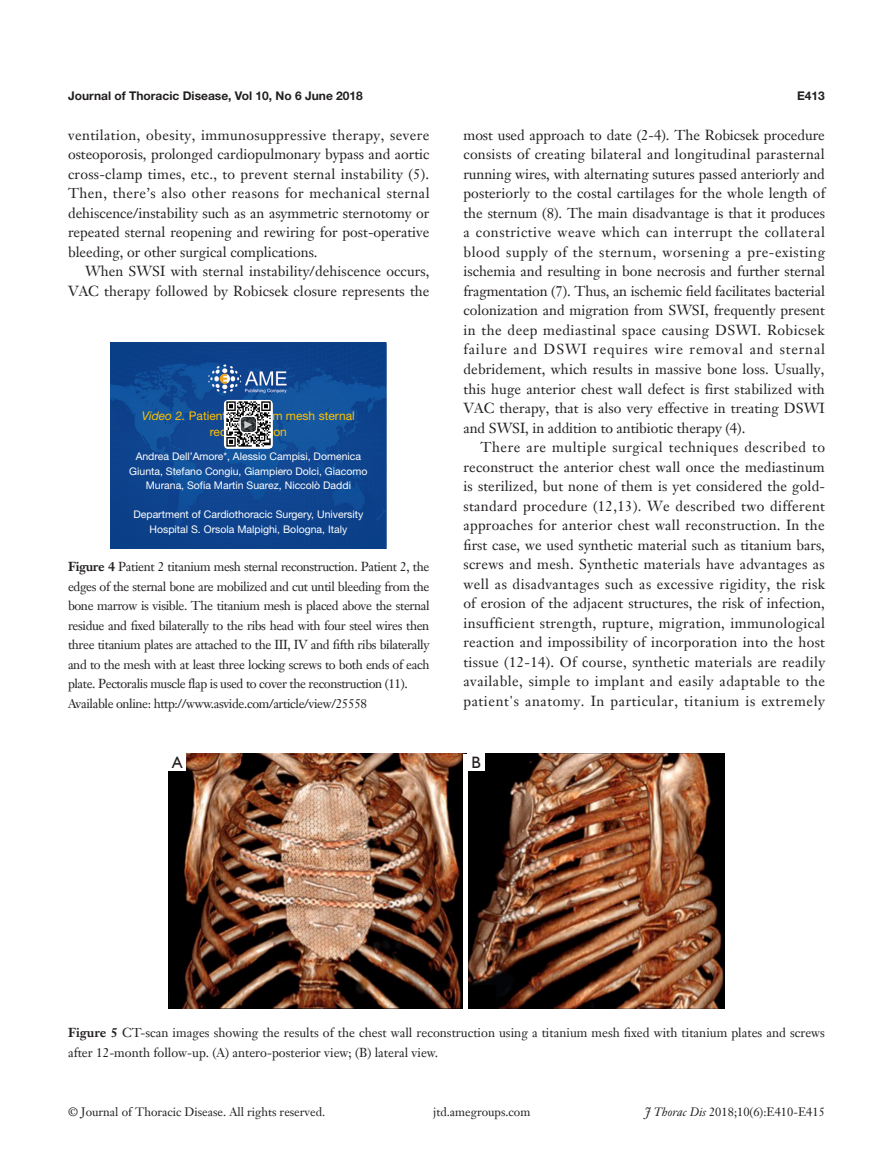
<style>
.page{position:relative;width:893px;height:1170px;background:#fff}
.page>*{position:absolute;margin:0;border:0;box-sizing:border-box;transform-origin:0 0}
.t1{font:16.5px "Humanist 521 BT";color:#231f20}
.t2{font:14.25px/19.5px "Janson Text LT";letter-spacing:.005em;color:#231f20;text-align:justify}
.t3{font:12.75px/19.5px "Janson Text LT";color:#231f20;text-align:justify}
.t4{font:12.75px "Janson Text LT";letter-spacing:-.03em;color:#231f20}
.t5{font:12px "Janson Text LT";color:#231f20}
.t6{font:700 12px "Helvetica Neue LT Pro";color:#231f20}
.t7{font:12px "Helvetica Neue LT Pro";color:#ffc000}
.t8{font:11.55px "Times New Roman";color:#fff}
.t9{font:10.5px/14.5px "Helvetica Neue LT Pro";color:#fff;text-align:center}
.s1{font-style:italic}
.s2{font-weight:700}
</style>
<div class="page">
<img style="left:169px;top:753px;width:555px;height:255px">
<div style="left:463px;top:753px;width:5px;height:255px;background:#fff"></div>
<div style="left:169px;top:753px;width:17px;height:17px;background:#fff"></div>
<div style="left:468px;top:753px;width:17px;height:17px;background:#fff"></div>
<img style="left:110px;top:342px;width:277px;height:207px">
<svg style="left:224px;top:400px;width:49px;height:49px"></svg>
<img style="left:225px;top:401px;width:47px;height:47px">
<svg style="left:240px;top:416px;width:17px;height:16px"></svg>
<div style="left:240px;top:416px;width:17px;height:17px;border:1px solid #fff;border-radius:4px"></div>
<p class="t6" style="left:68px;top:88px;width:296px">Journal of Thoracic Disease, Vol 10, No 6 June 2018</p>
<p class="t6" style="left:797px;top:88px;width:29px">E413</p>
<p class="t2" style="left:68px;top:125px;width:363px">ventilation, obesity, immunosuppressive therapy, severe osteoporosis, prolonged cardiopulmonary bypass and aortic cross-clamp times, etc., to prevent sternal instability (5).<br>Then, there’s also other reasons for mechanical sternal dehiscence/instability such as an asymmetric sternotomy or repeated sternal reopening and rewiring for post-operative bleeding, or other surgical complications.</p>
<p class="t2" style="left:68px;top:261px;width:363px;text-align:right">When SWSI with sternal instability/dehiscence occurs,<br>VAC therapy followed by Robicsek closure represents the</p>
<p class="t7" style="left:142px;top:408px;width:214px"><span class="s1">Video 2.</span> Patient 2 titanium mesh sternal</p>
<p class="t9" style="left:129px;top:449px;width:240px">Andrea Dell’Amore*, Alessio Campisi, Domenica<br>Giunta, Stefano Congiu, Giampiero Dolci, Giacomo<br>Murana, Sofia Martin Suarez, Niccolò Daddi</p>
<p class="t9" style="left:133px;top:507px;width:231px">Department of Cardiothoracic Surgery, University<br>Hospital S. Orsola Malpighi, Bologna, Italy</p>
<p class="t8" style="left:257px;top:418px;width:13px;rotate:90deg">▲</p>
<p class="t3" style="left:68px;top:556px;width:363px"><span class="s2">Figure 4</span> Patient 2 titanium mesh sternal reconstruction. Patient 2, the edges of the sternal bone are mobilized and cut until bleeding from the bone marrow is visible. The titanium mesh is placed above the sternal residue and fixed bilaterally to the ribs head with four steel wires then three titanium plates are attached to the III, IV and fifth ribs bilaterally and to the mesh with at least three locking screws to both ends of each plate. Pectoralis muscle flap is used to cover the reconstruction (11).</p>
<p class="t4" style="left:68px;top:695px;width:301px">Available online: http://www.asvide.com/article/view/25558</p>
<p class="t2" style="left:463px;top:125px;width:363px">most used approach to date (2-4). The Robicsek procedure consists of creating bilateral and longitudinal parasternal running wires, with alternating sutures passed anteriorly and posteriorly to the costal cartilages for the whole length of the sternum (8). The main disadvantage is that it produces a constrictive weave which can interrupt the collateral blood supply of the sternum, worsening a pre-existing ischemia and resulting in bone necrosis and further sternal fragmentation (7). Thus, an ischemic field facilitates bacterial colonization and migration from SWSI, frequently present in the deep mediastinal space causing DSWI. Robicsek failure and DSWI requires wire removal and sternal debridement, which results in massive bone loss. Usually, this huge anterior chest wall defect is first stabilized with VAC therapy, that is also very effective in treating DSWI and SWSI, in addition to antibiotic therapy (4).</p>
<p class="t2" style="left:463px;top:437px;width:363px;text-indent:17px">There are multiple surgical techniques described to reconstruct the anterior chest wall once the mediastinum is sterilized, but none of them is yet considered the gold&shy;standard procedure (12,13). We described two different approaches for anterior chest wall reconstruction. In the first case, we used synthetic material such as titanium bars, screws and mesh. Synthetic materials have advantages as well as disadvantages such as excessive rigidity, the risk of erosion of the adjacent structures, the risk of infection, insufficient strength, rupture, migration, immunological reaction and impossibility of incorporation into the host tissue (12-14). Of course, synthetic materials are readily available, simple to implant and easily adaptable to the patient's anatomy. In particular, titanium is extremely</p>
<p class="t1" style="left:172px;top:751px;width:12px">A</p>
<p class="t1" style="left:471px;top:751px;width:11px">B</p>
<p class="t3" style="left:68px;top:1022px;width:758px"><span class="s2">Figure 5</span> CT-scan images showing the results of the chest wall reconstruction using a titanium mesh fixed with titanium plates and screws after 12-month follow-up. (A) antero-posterior view; (B) lateral view.</p>
<p class="t5" style="left:68px;top:1104px;width:259px">© Journal of Thoracic Disease. All rights reserved.</p>
<p class="t5" style="left:433px;top:1104px;width:99px">jtd.amegroups.com</p>
<p class="t5" style="left:645px;top:1104px;width:182px"><span class="s1">J Thorac Dis</span> 2018;10(6):E410-E415</p>
</div>
